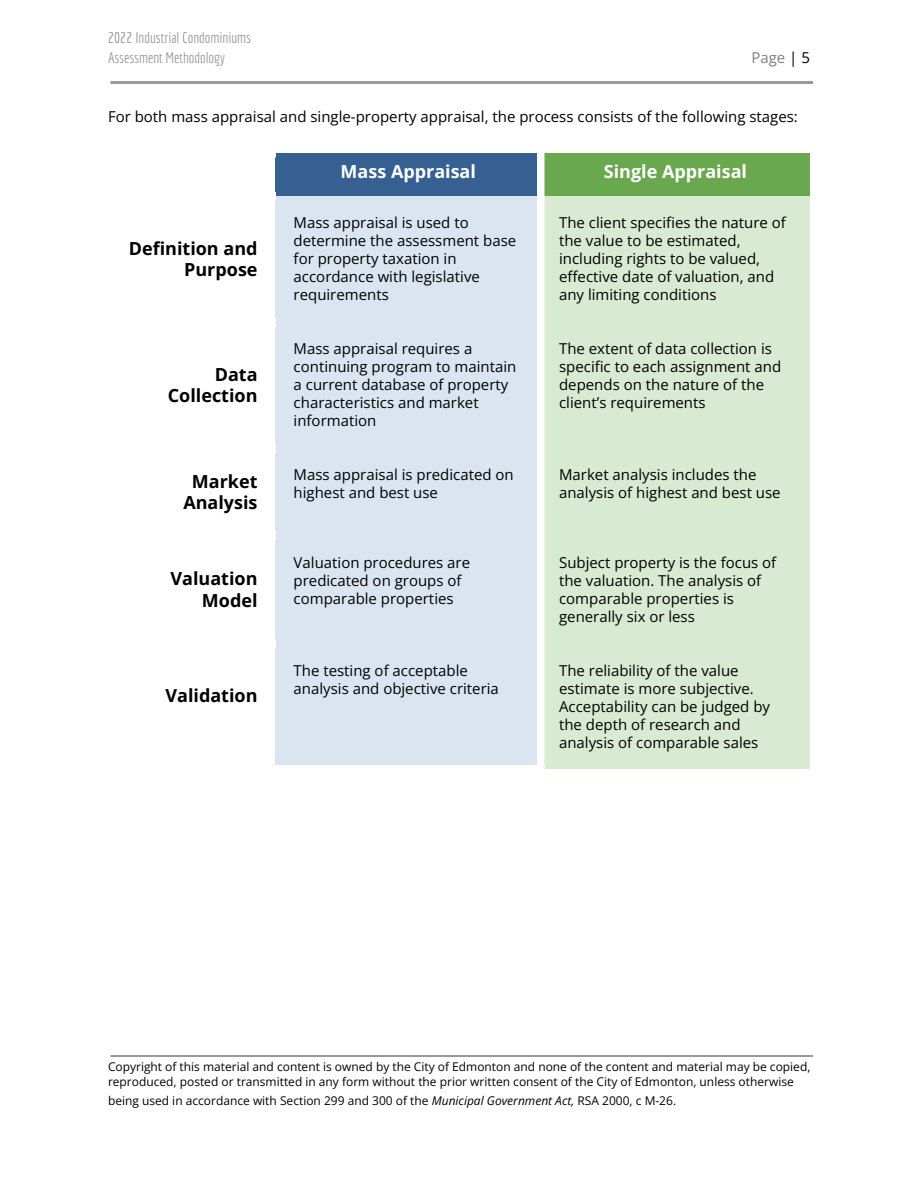
<style>
.page{position:relative;width:918px;height:1188px;background:#fff}
.page>*{position:absolute;margin:0;border:0;box-sizing:border-box;transform-origin:0 0}
.t1{font:700 18px/21.3px "Open Sans";color:#000;text-align:right}
.t2{font:700 18px "Open Sans";color:#fff}
.t3{font:15px/18px "Open Sans";color:#000}
.t4{font:15px/20.2px "Economica";color:#999}
.t5{font:15px "Open Sans";color:#808080}
.t6{font:12px/14.7px "Open Sans";color:#000}
.s1{color:#000}
.s2{font-style:italic}
</style>
<div class="page">
<div style="left:276px;top:153px;width:265px;height:43px;background:#366091"></div>
<div style="left:541px;top:153px;width:269px;height:43px;background:#6aa84f"></div>
<div style="left:276px;top:196px;width:265px;height:126px;background:#dbe5f1"></div>
<div style="left:541px;top:196px;width:269px;height:126px;background:#d9ead3"></div>
<div style="left:276px;top:322px;width:265px;height:126px;background:#dbe5f1"></div>
<div style="left:541px;top:322px;width:269px;height:126px;background:#d9ead3"></div>
<div style="left:276px;top:448px;width:265px;height:88px;background:#dbe5f1"></div>
<div style="left:541px;top:448px;width:269px;height:88px;background:#d9ead3"></div>
<div style="left:276px;top:536px;width:265px;height:108px;background:#dbe5f1"></div>
<div style="left:541px;top:536px;width:269px;height:108px;background:#d9ead3"></div>
<div style="left:276px;top:644px;width:265px;height:126px;background:#dbe5f1"></div>
<div style="left:541px;top:644px;width:269px;height:126px;background:#d9ead3"></div>
<div style="left:537px;top:153px;width:7px;height:617px;background:#fff"></div>
<div style="left:104px;top:765px;width:440px;height:9px;background:#fff"></div>
<p class="t4" style="left:108px;top:27px;width:145px">2022 Industrial Condominiums<br>Assessment Methodology</p>
<p class="t5" style="left:751px;top:47px;width:60px">Page <span class="s1">| 5</span></p>
<p class="t3" style="left:108px;top:108px;width:691px">For both mass appraisal and single-property appraisal, the process consists of the following stages:</p>
<p class="t2" style="left:341px;top:159px;width:137px">Mass Appraisal</p>
<p class="t2" style="left:604px;top:159px;width:145px">Single Appraisal</p>
<p class="t1" style="left:129px;top:237px;width:130px">Definition and<br>Purpose</p>
<p class="t1" style="left:168px;top:363px;width:91px">Data<br>Collection</p>
<p class="t3" style="left:294px;top:213px;width:224px">Mass appraisal is used to determine the assessment base for property taxation in accordance with legislative requirements</p>
<p class="t3" style="left:559px;top:213px;width:228px">The client specifies the nature of the value to be estimated, including rights to be valued, effective date of valuation, and any limiting conditions</p>
<p class="t3" style="left:294px;top:339px;width:224px">Mass appraisal requires a continuing program to maintain a current database of property characteristics and market information</p>
<p class="t3" style="left:559px;top:339px;width:224px">The extent of data collection is specific to each assignment and depends on the nature of the client’s requirements</p>
<p class="t1" style="left:183px;top:470px;width:76px;text-align:center">Market<br>Analysis</p>
<p class="t3" style="left:294px;top:465px;width:222px">Mass appraisal is predicated on highest and best use</p>
<p class="t3" style="left:559px;top:465px;width:223px">Market analysis includes the analysis of highest and best use</p>
<p class="t1" style="left:171px;top:568px;width:89px">Valuation<br>Model</p>
<p class="t1" style="left:166px;top:685px;width:94px">Validation</p>
<p class="t3" style="left:294px;top:553px;width:178px">Valuation procedures are predicated on groups of comparable properties</p>
<p class="t3" style="left:559px;top:553px;width:219px">Subject property is the focus of the valuation. The analysis of comparable properties is generally six or less</p>
<p class="t3" style="left:294px;top:661px;width:207px">The testing of acceptable analysis and objective criteria</p>
<p class="t3" style="left:559px;top:661px;width:212px">The reliability of the value estimate is more subjective.<br>Acceptability can be judged by the depth of research and analysis of comparable sales</p>
<p class="t6" style="left:108px;top:1059px;width:704px">Copyright of this material and content is owned by the City of Edmonton and none of the content and material may be copied, reproduced, posted or transmitted in any form without the prior written consent of the City of Edmonton, unless otherwise</p>
<p class="t6" style="left:108px;top:1093px;width:570px">being used in accordance with Section 299 and 300 of the <span class="s2">Municipal Government Act,</span> RSA 2000, c M-26.</p>
</div>
